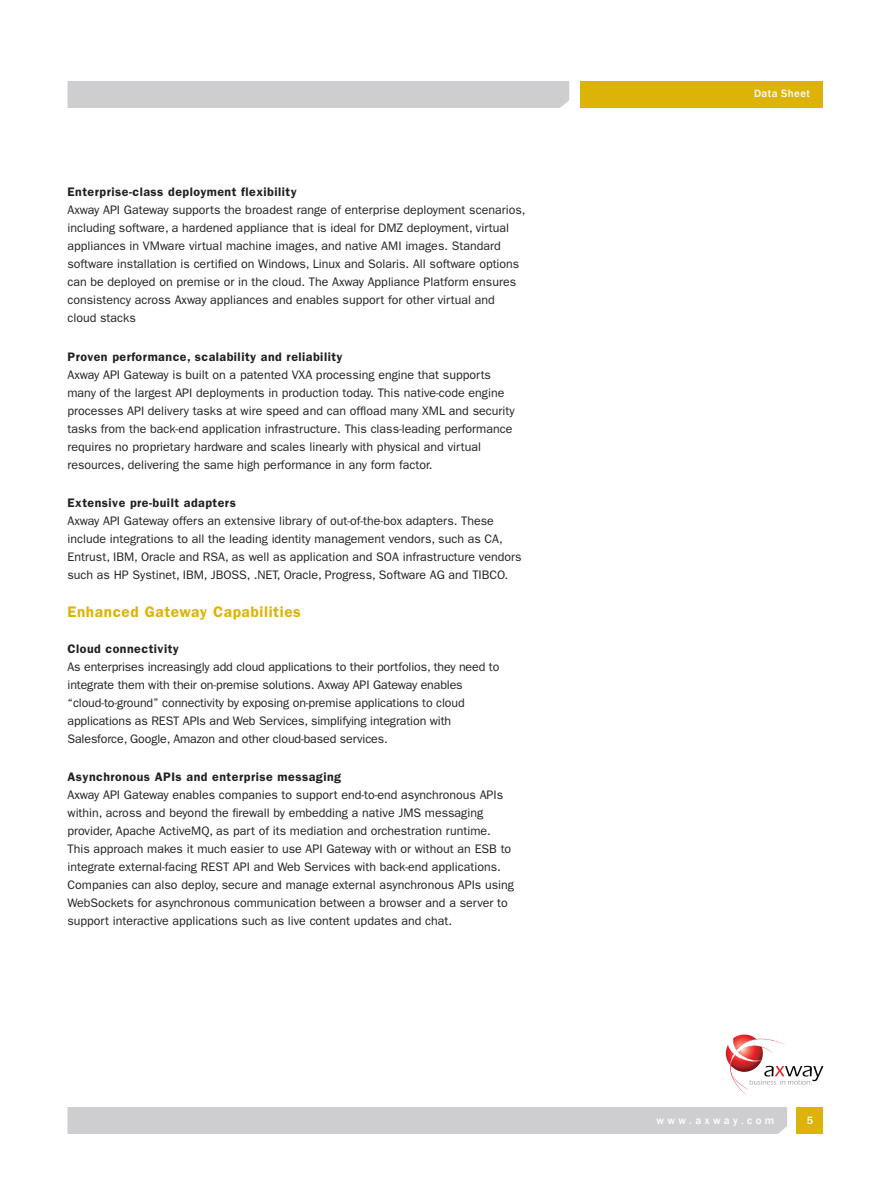
<style>
.page{position:relative;width:891px;height:1188px;background:#fff}
.page>*{position:absolute;margin:0;border:0;box-sizing:border-box;transform-origin:0 0}
.Subhead_117{font:600 15.3px "ITC Franklin Gothic Std";letter-spacing:.04em;color:#deb308}
.body_copy{font:12.3px/18px "ITC Franklin Gothic Std";color:#231f20}
.Subhead_black{font:600 12.3px "ITC Franklin Gothic Std";letter-spacing:.04em;color:#231f20}
.t1{font:500 10.8px "Franklin Gothic";letter-spacing:.32em;color:#fff}
.t2{font:500 10.8px "Franklin Gothic";letter-spacing:.04em;color:#fff}
.t3{font:500 10.8px "Franklin Gothic";letter-spacing:.3em;color:#fff}
</style>
<div class="page">
<div style="left:580px;top:81px;width:244px;height:27px;background:#deb308"></div>
<div style="left:68px;top:81px;width:501px;height:27px;background:#ceced0"></div>
<div style="left:796px;top:1107px;width:28px;height:27px;background:#deb308"></div>
<div style="left:68px;top:1107px;width:719px;height:27px;background:#ceced0"></div>
<svg style="left:726px;top:1035px;width:98px;height:60px"></svg>
<p class="Subhead_black" style="left:68px;top:185px;width:231px">Enterprise-class deployment flexibility</p>
<p class="body_copy" style="left:68px;top:201px;width:459px">Axway API Gateway supports the broadest range of enterprise deployment scenarios, including software, a hardened appliance that is ideal for DMZ deployment, virtual appliances in VMware virtual machine images, and native AMI images. Standard software installation is certified on Windows, Linux and Solaris. All software options can be deployed on premise or in the cloud. The Axway Appliance Platform ensures consistency across Axway appliances and enables support for other virtual and cloud stacks</p>
<p class="Subhead_black" style="left:68px;top:349px;width:277px">Proven performance, scalability and reliability</p>
<p class="body_copy" style="left:68px;top:366px;width:449px">Axway API Gateway is built on a patented VXA processing engine that supports many of the largest API deployments in production today. This native-code engine processes API delivery tasks at wire speed and can offload many XML and security tasks from the back-end application infrastructure. This class-leading performance requires no proprietary hardware and scales linearly with physical and virtual resources, delivering the same high performance in any form factor.</p>
<p class="Subhead_black" style="left:68px;top:495px;width:170px">Extensive pre-built adapters</p>
<p class="body_copy" style="left:68px;top:512px;width:456px">Axway API Gateway offers an extensive library of out-of-the-box adapters. These include integrations to all the leading identity management vendors, such as CA, Entrust, IBM, Oracle and RSA, as well as application and SOA infrastructure vendors such as HP Systinet, IBM, JBOSS, .NET, Oracle, Progress, Software AG and TIBCO.</p>
<p class="Subhead_117" style="left:68px;top:603px;width:235px">Enhanced Gateway Capabilities</p>
<p class="Subhead_black" style="left:68px;top:642px;width:113px">Cloud connectivity</p>
<p class="body_copy" style="left:68px;top:658px;width:433px">As enterprises increasingly add cloud applications to their portfolios, they need to integrate them with their on-premise solutions. Axway API Gateway enables “cloud-to-ground” connectivity by exposing on-premise applications to cloud applications as REST APIs and Web Services, simplifying integration with Salesforce, Google, Amazon and other cloud-based services.</p>
<p class="Subhead_black" style="left:68px;top:770px;width:275px">Asynchronous APIs and enterprise messaging</p>
<p class="body_copy" style="left:68px;top:786px;width:448px">Axway API Gateway enables companies to support end-to-end asynchronous APIs within, across and beyond the firewall by embedding a native JMS messaging provider, Apache ActiveMQ, as part of its mediation and orchestration runtime.<br>This approach makes it much easier to use API Gateway with or without an ESB to integrate external-facing REST API and Web Services with back-end applications.<br>Companies can also deploy, secure and manage external asynchronous APIs using WebSockets for asynchronous communication between a browser and a server to support interactive applications such as live content updates and chat.</p>
<p class="t2" style="left:754px;top:87px;width:57px">Data Sheet</p>
<p class="t1" style="left:656px;top:1113px;width:120px">www.axway.com</p>
<p class="t3" style="left:807px;top:1113px;width:8px">5</p>
</div>
